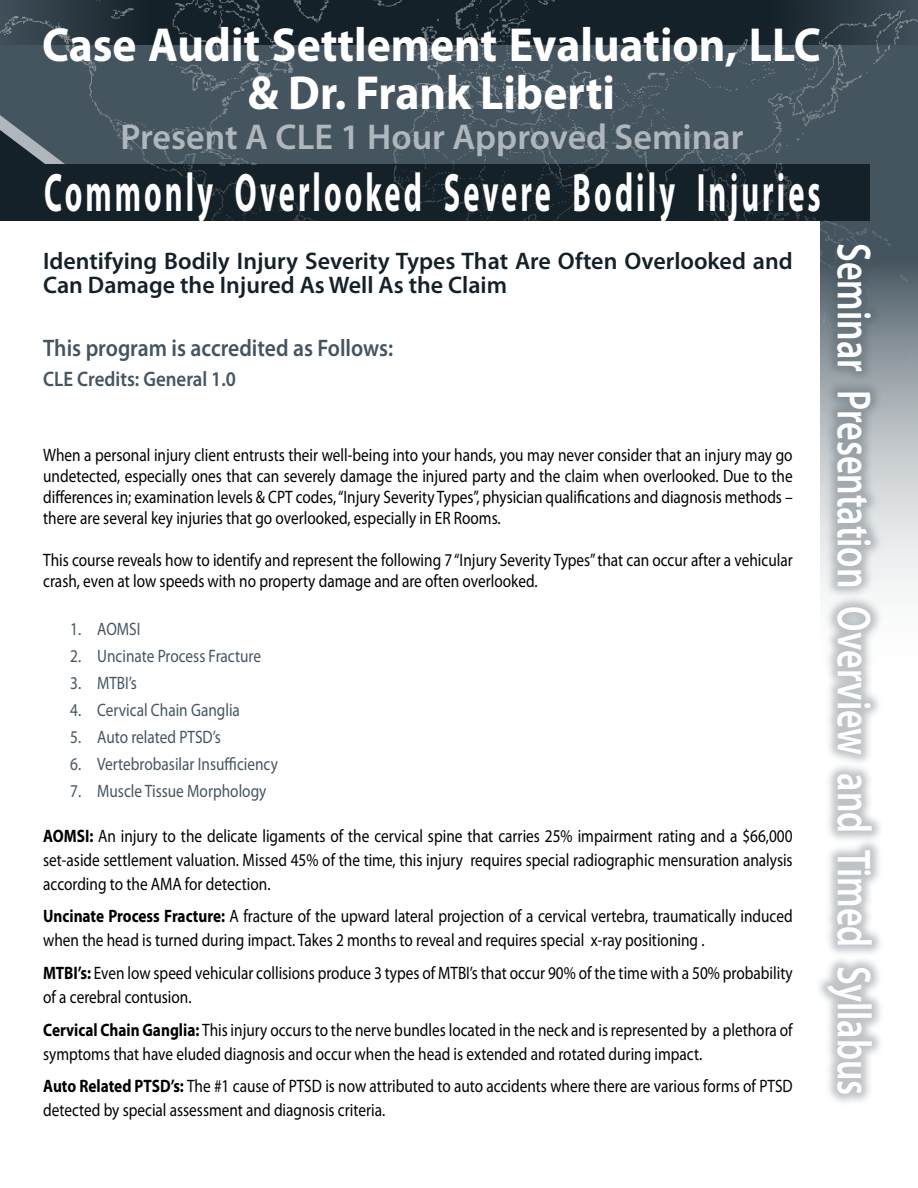
<style>
.page{position:relative;width:918px;height:1188px;background:#fff}
.page>*{position:absolute;margin:0;border:0;box-sizing:border-box;transform-origin:0 0}
.t1{font:700 54.45px "Myriad Pro";letter-spacing:.1em;color:#fff;scale:.56 1}
.t2{font:700 48px "Myriad Pro";color:#fff;scale:.95 1}
.t3{font:600 48px "Myriad Pro";color:#fff;scale:.75 1}
.t4{font:600 36px "Myriad Pro";color:#b0b7bc}
.t5{font:600 24px/24px "Myriad Pro";color:#152128}
.t6{font:600 24px "Myriad Pro";color:#455560;scale:.9 1}
.t7{font:600 21px "Myriad Pro";color:#455560;scale:.9 1}
.Intro_Copy{font:18px/24px "Myriad Pro";color:#000;scale:.85 1}
.Primary_Bullets{font:18px "Myriad Pro";color:#455560;scale:.85 1}
.s1{font-weight:700}
</style>
<div class="page">
<div style="left:820px;top:0;width:98px;height:693px;background:#fafbfb"></div>
<img style="left:0;top:0;width:918px;height:560px">
<svg style="left:0;top:115px;width:65px;height:83px"></svg>
<div style="left:64px;top:164px;width:20px;height:6px;background:#152128"></div>
<div style="left:45px;top:164px;width:19px;height:6px;background:#152128"></div>
<div style="left:815px;top:232px;width:70px;height:875px;background:#455560;opacity:.35"></div>
<p class="t2" style="left:42px;top:13px;width:821px">Case Audit Settlement Evaluation, LLC</p>
<p class="t2" style="left:248px;top:61px;width:388px">&amp; Dr. Frank Liberti</p>
<p class="t4" style="left:120px;top:114px;width:625px">Present A CLE 1 Hour Approved Seminar</p>
<p class="t1" style="left:44px;top:157px;width:1388px">Commonly Overlooked Severe Bodily Injuries</p>
<p class="t5" style="left:43px;top:248px;width:751px">Identifying Bodily Injury Severity Types That Are Often Overlooked and<br>Can Damage the Injured As Well As the Claim</p>
<p class="t6" style="left:43px;top:333px;width:390px">This program is accredited as Follows:</p>
<p class="t7" style="left:43px;top:366px;width:216px">CLE Credits: General 1.0</p>
<p class="Intro_Copy" style="left:43px;top:444px;width:883px;line-height:21px;text-align:justify">When a personal injury client entrusts their well-being into your hands, you may never consider that an injury may go undetected, especially ones that can severely damage the injured party and the claim when overlooked. Due to the differences in; examination levels &amp; CPT codes, “Injury Severity Types”, physician qualifications and diagnosis methods – there are several key injuries that go overlooked, especially in ER Rooms.</p>
<p class="Intro_Copy" style="left:43px;top:549px;width:883px;line-height:21px">This course reveals how to identify and represent the following 7 “Injury Severity Types” that can occur after a vehicular crash, even at low speeds with no property damage and are often overlooked.</p>
<p class="Primary_Bullets" style="left:70px;top:617px;width:84px">1. AOMSI</p>
<p class="Primary_Bullets" style="left:70px;top:644px;width:226px">2. Uncinate Process Fracture</p>
<p class="Primary_Bullets" style="left:70px;top:671px;width:80px">3. MTBI’s</p>
<p class="Primary_Bullets" style="left:70px;top:698px;width:201px">4. Cervical Chain Ganglia</p>
<p class="Primary_Bullets" style="left:70px;top:725px;width:179px">5. Auto related PTSD’s</p>
<p class="Primary_Bullets" style="left:70px;top:752px;width:246px">6. Vertebrobasilar Insufficiency</p>
<p class="Primary_Bullets" style="left:70px;top:779px;width:232px">7. Muscle Tissue Morphology</p>
<p class="Intro_Copy" style="left:43px;top:823px;width:883px;text-align:justify"><span class="s1">AOMSI:</span> An injury to the delicate ligaments of the cervical spine that carries 25% impairment rating and a $66,000 set-aside settlement valuation. Missed 45% of the time, this injury requires special radiographic mensuration analysis according to the AMA for detection.</p>
<p class="Intro_Copy" style="left:43px;top:904px;width:883px"><span class="s1">Uncinate Process Fracture:</span> A fracture of the upward lateral projection of a cervical vertebra, traumatically induced when the head is turned during impact. Takes 2 months to reveal and requires special x-ray positioning .</p>
<p class="Intro_Copy" style="left:43px;top:961px;width:883px"><span class="s1">MTBI’s:</span> Even low speed vehicular collisions produce 3 types of MTBI’s that occur 90% of the time with a 50% probability of a cerebral contusion.</p>
<p class="Intro_Copy" style="left:43px;top:1017px;width:883px"><span class="s1">Cervical Chain Ganglia:</span> This injury occurs to the nerve bundles located in the neck and is represented by a plethora of symptoms that have eluded diagnosis and occur when the head is extended and rotated during impact.</p>
<p class="Intro_Copy" style="left:43px;top:1074px;width:883px"><span class="s1">Auto Related PTSD’s:</span> The #1 cause of PTSD is now attributed to auto accidents where there are various forms of PTSD detected by special assessment and diagnosis criteria.</p>
<p class="t3" style="left:885px;top:243px;width:1138px;rotate:90deg">Seminar Presentation Overview and Timed Syllabus</p>
</div>
